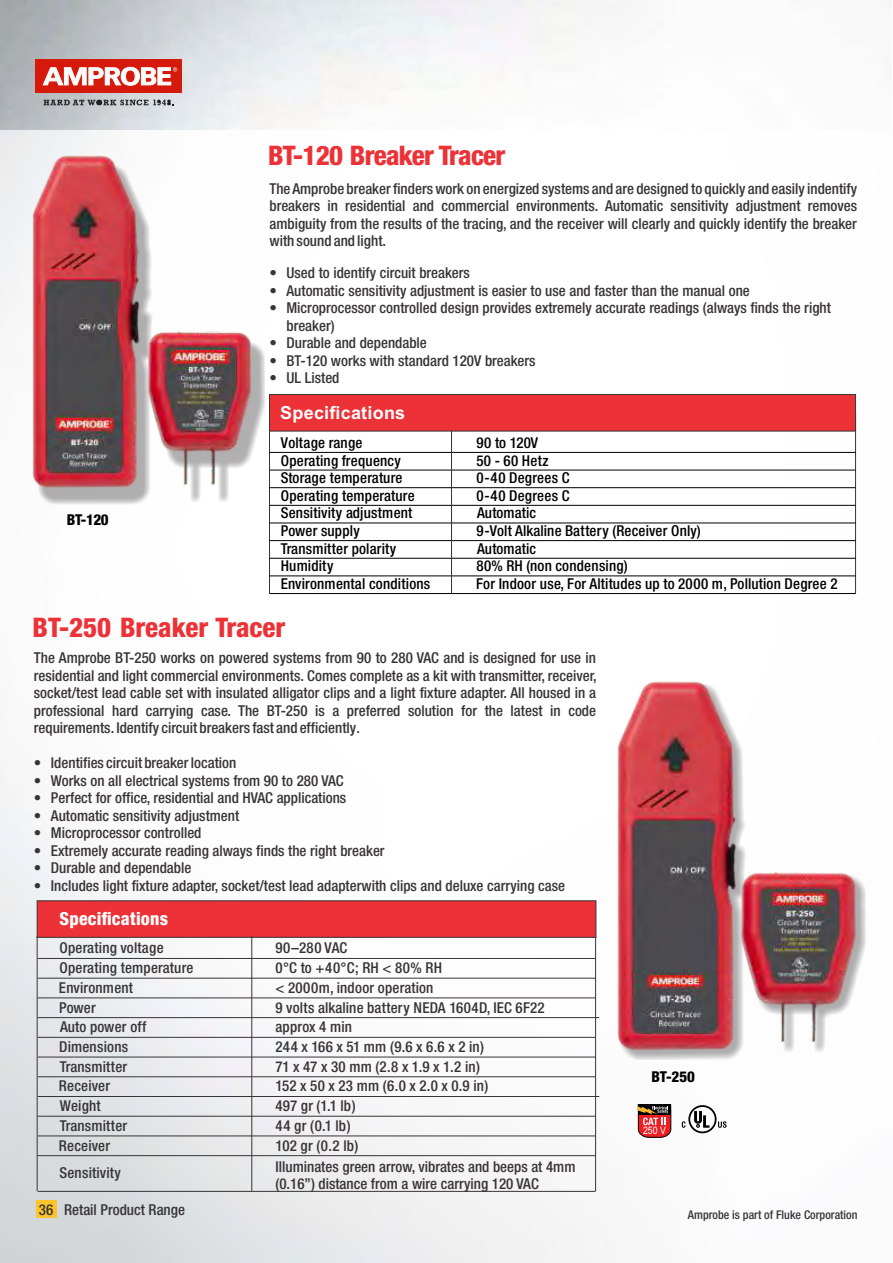
<style>
.page{position:relative;width:893px;height:1263px;background:#fff}
.page>*{position:absolute;margin:0;border:0;box-sizing:border-box;transform-origin:0 0}
.t1{font:800 condensed 27px "Helvetica Neue LT Pro";color:#ec3137}
.t2{font:800 condensed 27px "Helvetica Neue LT Pro";letter-spacing:-.025em;color:#ec3137}
.t3{font:800 condensed 18px "Helvetica Neue LT Pro";letter-spacing:.015em;color:#fdfdfd}
.t4{font:700 18px "Arial";letter-spacing:.015em;color:#fdfdfd}
.t5{font:500 condensed 15px/17.5px "Helvetica Neue LT Pro";color:#373435;text-align:justify}
.t6{font:500 condensed 15px/17.7px "Helvetica Neue LT Pro";letter-spacing:.01em;color:#000}
.t7{font:800 condensed 15px "Helvetica Neue LT Pro";letter-spacing:-.015em;color:#000}
.t8{font:500 condensed 12px "Helvetica Neue LT Pro";color:#373435}
.t9{font:10.35px "Arial";color:#fff;scale:.85 1}
</style>
<div class="page">
<img style="left:0;top:129px;width:857px;height:1134px">
<img style="left:0;top:0;width:598px;height:129px">
<div style="left:36px;top:60px;width:146px;height:33px;background:#d51a0b"></div>
<svg style="left:42px;top:67px;width:135px;height:19px"></svg>
<svg style="left:44px;top:100px;width:130px;height:5px"></svg>
<svg style="left:682px;top:1121px;width:3px;height:7px"></svg>
<svg style="left:718px;top:1121px;width:9px;height:7px"></svg>
<svg style="left:694px;top:1111px;width:15px;height:17px"></svg>
<div style="left:688px;top:1105px;width:29px;height:28px;border:2px solid #000;border-radius:50%"></div>
<svg style="left:637px;top:1103px;width:35px;height:35px"></svg>
<hr style="left:38px;top:958px;width:557px;height:1px;background:#373435">
<hr style="left:37px;top:936px;width:1px;height:255px;background:#373435">
<hr style="left:595px;top:936px;width:1px;height:255px;background:#373435">
<hr style="left:38px;top:978px;width:557px;height:1px;background:#373435">
<hr style="left:38px;top:997px;width:557px;height:1px;background:#373435">
<hr style="left:38px;top:1017px;width:561px;height:1px;background:#373435">
<hr style="left:38px;top:1037px;width:557px;height:1px;background:#373435">
<hr style="left:38px;top:1057px;width:557px;height:1px;background:#373435">
<hr style="left:38px;top:1076px;width:557px;height:1px;background:#373435">
<hr style="left:38px;top:1096px;width:561px;height:1px;background:#373435">
<hr style="left:38px;top:1116px;width:557px;height:1px;background:#373435">
<hr style="left:38px;top:1135px;width:557px;height:1px;background:#373435">
<hr style="left:38px;top:1155px;width:557px;height:1px;background:#373435">
<hr style="left:38px;top:1191px;width:557px;height:1px;background:#373435">
<div style="left:37px;top:900px;width:559px;height:38px;background:#ec3137;border:1px solid #373435"></div>
<hr style="left:251px;top:936px;width:1px;height:255px;background:#373435">
<hr style="left:269px;top:412px;width:1px;height:182px;background:#373435">
<hr style="left:855px;top:412px;width:1px;height:182px;background:#373435">
<hr style="left:269px;top:452px;width:586px;height:1px;background:#000">
<hr style="left:269px;top:470px;width:586px;height:1px;background:#000">
<hr style="left:269px;top:487px;width:586px;height:1px;background:#000">
<hr style="left:269px;top:505px;width:586px;height:1px;background:#000">
<hr style="left:269px;top:523px;width:586px;height:1px;background:#000">
<hr style="left:269px;top:540px;width:586px;height:1px;background:#000">
<hr style="left:269px;top:558px;width:586px;height:1px;background:#000">
<hr style="left:269px;top:576px;width:586px;height:1px;background:#000">
<hr style="left:269px;top:593px;width:586px;height:1px;background:#000">
<hr style="left:451px;top:429px;width:1px;height:164px;background:#373435">
<div style="left:269px;top:394px;width:587px;height:37px;background:#ec3137;border:1px solid #373435"></div>
<div style="left:38px;top:167px;width:226px;height:338px;background:#373435;opacity:.39"></div>
<img style="left:32px;top:156px;width:220px;height:332px">
<div style="left:620px;top:684px;width:246px;height:376px;background:#373435;opacity:.39"></div>
<img style="left:618px;top:681px;width:238px;height:369px">
<div style="left:36px;top:1200px;width:20px;height:17px;background:#fdc32b"></div>
<h1 class="t2" style="left:268px;top:146px;width:239px">BT-120 Breaker Tracer</h1>
<p class="t5" style="left:269px;top:182px;width:589px">The Amprobe breaker finders work on energized systems and are designed to quickly and easily indentify breakers in residential and commercial environments. Automatic sensitivity adjustment removes ambiguity from the results of the tracing, and the receiver will clearly and quickly identify the breaker with sound and light.</p>
<p class="t5" style="left:269px;top:266px;width:202px">• Used to identify circuit breakers</p>
<p class="t5" style="left:269px;top:284px;width:482px">• Automatic sensitivity adjustment is easier to use and faster than the manual one</p>
<p class="t5" style="left:286px;top:301px;width:546px;text-indent:-17px">• Microprocessor controlled design provides extremely accurate readings (always finds the right breaker)</p>
<p class="t5" style="left:269px;top:336px;width:159px">• Durable and dependable</p>
<p class="t5" style="left:269px;top:354px;width:268px">• BT-120 works with standard 120V breakers</p>
<p class="t5" style="left:269px;top:371px;width:72px">• UL Listed</p>
<p class="t7" style="left:67px;top:514px;width:43px">BT-120</p>
<p class="t4" style="left:280px;top:406px;width:127px">Specifications</p>
<p class="t6" style="left:281px;top:436px;width:151px">Voltage range<br>Operating frequency<br>Storage temperature<br>Operating temperature<br>Sensitivity adjustment<br>Power supply<br>Transmitter polarity<br>Humidity<br>Environmental conditions</p>
<p class="t6" style="left:476px;top:436px;width:363px">90 to 120V<br>50 - 60 Hetz<br>0-40 Degrees C<br>0-40 Degrees C<br>Automatic<br>9-Volt Alkaline Battery (Receiver Only)<br>Automatic<br>80% RH (non condensing)<br>For Indoor use, For Altitudes up to 2000 m, Pollution Degree 2</p>
<h1 class="t1" style="left:33px;top:617px;width:254px">BT-250 Breaker Tracer</h1>
<p class="t5" style="left:34px;top:651px;width:564px">The Amprobe BT-250 works on powered systems from 90 to 280 VAC and is designed for use in residential and light commercial environments. Comes complete as a kit with transmitter, receiver, socket/test lead cable set with insulated alligator clips and a light fixture adapter. All housed in a professional hard carrying case. The BT-250 is a preferred solution for the latest in code requirements. Identify circuit breakers fast and efficiently.</p>
<p class="t5" style="left:34px;top:756px;width:204px">• Identifies circuit breaker location</p>
<p class="t5" style="left:34px;top:774px;width:311px">• Works on all electrical systems from 90 to 280 VAC</p>
<p class="t5" style="left:34px;top:791px;width:314px">• Perfect for office, residential and HVAC applications</p>
<p class="t5" style="left:34px;top:809px;width:207px">• Automatic sensitivity adjustment</p>
<p class="t5" style="left:34px;top:826px;width:169px">• Microprocessor controlled</p>
<p class="t5" style="left:34px;top:844px;width:352px">• Extremely accurate reading always finds the right breaker</p>
<p class="t5" style="left:34px;top:861px;width:159px">• Durable and dependable</p>
<p class="t5" style="left:34px;top:879px;width:533px">• Includes light fixture adapter, socket/test lead adapterwith clips and deluxe carrying case</p>
<p class="t3" style="left:60px;top:912px;width:110px">Specifications</p>
<p class="t5" style="left:59px;top:941px;width:106px">Operating voltage</p>
<p class="t5" style="left:276px;top:941px;width:73px">90–280 VAC</p>
<p class="t5" style="left:59px;top:961px;width:135px">Operating temperature</p>
<p class="t5" style="left:276px;top:961px;width:168px">0°C to +40°C; RH &lt; 80% RH</p>
<p class="t5" style="left:59px;top:981px;width:75px">Environment</p>
<p class="t5" style="left:276px;top:981px;width:159px">&lt; 2000m, indoor operation</p>
<p class="t5" style="left:59px;top:1000px;width:38px">Power</p>
<p class="t5" style="left:276px;top:1000px;width:271px">9 volts alkaline battery NEDA 1604D, IEC 6F22</p>
<p class="t5" style="left:60px;top:1020px;width:88px">Auto power off</p>
<p class="t5" style="left:276px;top:1020px;width:78px">approx 4 min</p>
<p class="t5" style="left:59px;top:1040px;width:71px">Dimensions</p>
<p class="t5" style="left:276px;top:1040px;width:210px">244 x 166 x 51 mm (9.6 x 6.6 x 2 in)</p>
<p class="t5" style="left:60px;top:1060px;width:69px">Transmitter</p>
<p class="t5" style="left:276px;top:1060px;width:206px">71 x 47 x 30 mm (2.8 x 1.9 x 1.2 in)</p>
<p class="t5" style="left:59px;top:1079px;width:53px">Receiver</p>
<p class="t5" style="left:276px;top:1079px;width:214px">152 x 50 x 23 mm (6.0 x 2.0 x 0.9 in)</p>
<p class="t5" style="left:60px;top:1099px;width:42px">Weight</p>
<p class="t5" style="left:276px;top:1099px;width:82px">497 gr (1.1 lb)</p>
<p class="t5" style="left:60px;top:1119px;width:69px">Transmitter</p>
<p class="t5" style="left:276px;top:1119px;width:77px">44 gr (0.1 lb)</p>
<p class="t5" style="left:59px;top:1138px;width:53px">Receiver</p>
<p class="t5" style="left:276px;top:1138px;width:84px">102 gr (0.2 lb)</p>
<p class="t5" style="left:59px;top:1166px;width:63px">Sensitivity</p>
<p class="t5" style="left:275px;top:1159px;width:301px">Illuminates green arrow, vibrates and beeps at 4mm (0.16”) distance from a wire carrying 120 VAC</p>
<p class="t5" style="left:39px;top:1202px;width:147px">36 Retail Product Range</p>
<p class="t7" style="left:651px;top:1071px;width:45px">BT-250</p>
<p class="t9" style="left:643px;top:1126px;width:29px">250 V</p>
<p class="t8" style="left:688px;top:1210px;width:171px">Amprobe is part of Fluke Corporation</p>
</div>
